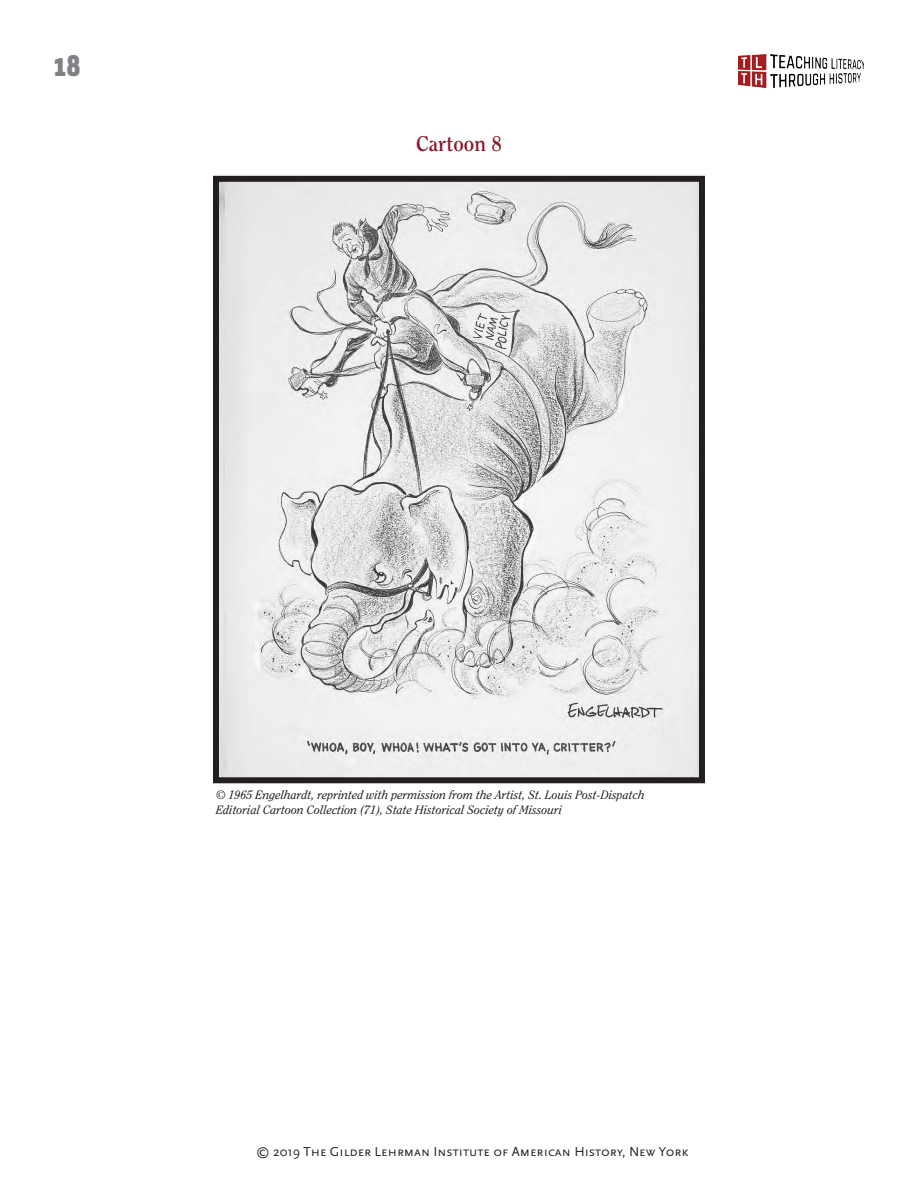
<style>
.page{position:relative;width:918px;height:1188px;background:#fff}
.page>*{position:absolute;margin:0;border:0;box-sizing:border-box;transform-origin:0 0}
.t1{font:900 30px "Solex";color:#808285}
.t2{font:700 21px "Clearface";color:#891629}
.t3{font:13.5px "Scala Sans Caps";color:#231f20}
.t4{font:italic 12px/15px "Clearface";color:#231f20}
</style>
<div class="page">
<img style="left:739px;top:54px;width:125px;height:34px">
<img style="left:220px;top:183px;width:478px;height:593px">
<div style="left:213px;top:176px;width:492px;height:607px;border:6px solid #231f20"></div>
<h1 class="t1" style="left:54px;top:44px;width:28px">18</h1>
<h2 class="t2" style="left:416px;top:132px;width:87px">Cartoon 8</h2>
<p class="t4" style="left:216px;top:788px;width:430px">© 1965 Engelhardt, reprinted with permission from the Artist, St. Louis Post-Dispatch<br>Editorial Cartoon Collection (71), State Historical Society of Missouri</p>
<p class="t3" style="left:256px;top:1143px;width:434px">© 2019 The Gilder Lehrman Institute of American History, New York</p>
</div>
